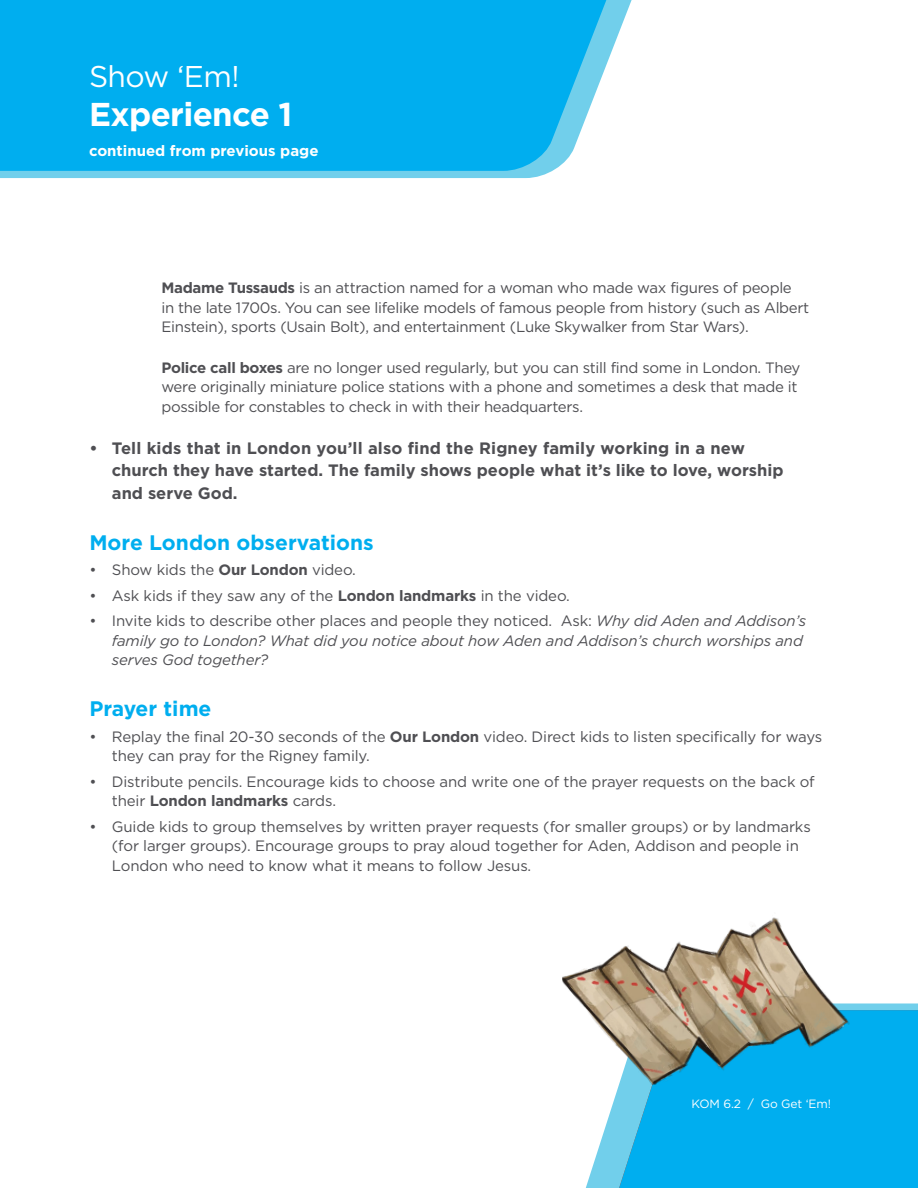
<style>
.page{position:relative;width:918px;height:1188px;background:#fff}
.page>*{position:absolute;margin:0;border:0;box-sizing:border-box;transform-origin:0 0}
.t1{font:700 33px "Gotham HTF";letter-spacing:-.02em;color:#fff}
.t2{font:30px "Gotham HTF";letter-spacing:-.02em;color:#fff}
.t3{font:700 21px "Gotham HTF";color:#00aeef}
.t4{font:700 16.5px/22.5px "Gotham HTF";color:#4f4f53}
.t5{font:15px/19.5px "Gotham HTF";letter-spacing:-.02em;color:#4f4f53}
.t6{font:italic 15px/19.5px "Gotham HTF";letter-spacing:-.01em;color:#4f4f53}
.t7{font:700 15px "Gotham HTF";color:#fff}
.t8{font:12px "Gotham HTF";letter-spacing:-.01em;color:#fff}
.s1{font-weight:700}
.s2{font-style:normal}
</style>
<div class="page">
<svg style="left:585px;top:1003px;width:333px;height:185px;fill:#71cfeb"></svg>
<div style="left:619px;top:1010px;width:299px;height:178px;background:#00aeef"></div>
<img style="left:562px;top:917px;width:294px;height:173px">
<svg style="left:0;top:0;width:632px;height:178px;fill:#71cfeb"></svg>
<div style="left:0;top:0;width:606px;height:171px;background:#00aeef"></div>
<h2 class="t2" style="left:89px;top:60px;width:152px">Show ‘Em!</h2>
<h1 class="t1" style="left:89px;top:95px;width:205px">Experience 1</h1>
<p class="t7" style="left:89px;top:142px;width:231px">continued from previous page</p>
<p class="t5" style="left:161px;top:278px;width:649px"><span class="s1">Madame Tussauds</span> is an attraction named for a woman who made wax figures of people<br>in the late 1700s. You can see lifelike models of famous people from history (such as Albert<br>Einstein), sports (Usain Bolt), and entertainment (Luke Skywalker from Star Wars).</p>
<p class="t5" style="left:161px;top:357px;width:641px"><span class="s1">Police call boxes</span> are no longer used regularly, but you can still find some in London. They were originally miniature police stations with a phone and sometimes a desk that made it possible for constables to check in with their headquarters.</p>
<p class="t4" style="left:112px;top:436px;width:673px;text-indent:-23px">• Tell kids that in London you’ll also find the Rigney family working in a new church they have started. The family shows people what it’s like to love, worship and serve God.</p>
<h3 class="t3" style="left:89px;top:530px;width:286px">More London observations</h3>
<p class="t5" style="left:89px;top:560px;width:268px">• Show kids the <span class="s1">Our London</span> video.</p>
<p class="t5" style="left:89px;top:585px;width:482px">• Ask kids if they saw any of the <span class="s1">London landmarks</span> in the video.</p>
<p class="t6" style="left:112px;top:611px;width:696px;text-indent:-22px"><span class="s2">• Invite kids to describe other places and people they noticed. Ask:</span> Why did Aden and Addison’s family go to London? What did you notice about how Aden and Addison’s church worships and serves God together?</p>
<h3 class="t3" style="left:89px;top:697px;width:124px">Prayer time</h3>
<p class="t5" style="left:112px;top:726px;width:712px;text-indent:-22px">• Replay the final 20-30 seconds of the <span class="s1">Our London</span> video. Direct kids to listen specifically for ways they can pray for the Rigney family.</p>
<p class="t5" style="left:112px;top:771px;width:704px;text-indent:-22px">• Distribute pencils. Encourage kids to choose and write one of the prayer requests on the back of their <span class="s1">London landmarks</span> cards.</p>
<p class="t5" style="left:112px;top:816px;width:700px;text-indent:-22px">• Guide kids to group themselves by written prayer requests (for smaller groups) or by landmarks (for larger groups). Encourage groups to pray aloud together for Aden, Addison and people in<br>London who need to know what it means to follow Jesus.</p>
<p class="t8" style="left:692px;top:1097px;width:141px">KOM 6.2 / Go Get ‘Em!</p>
</div>
